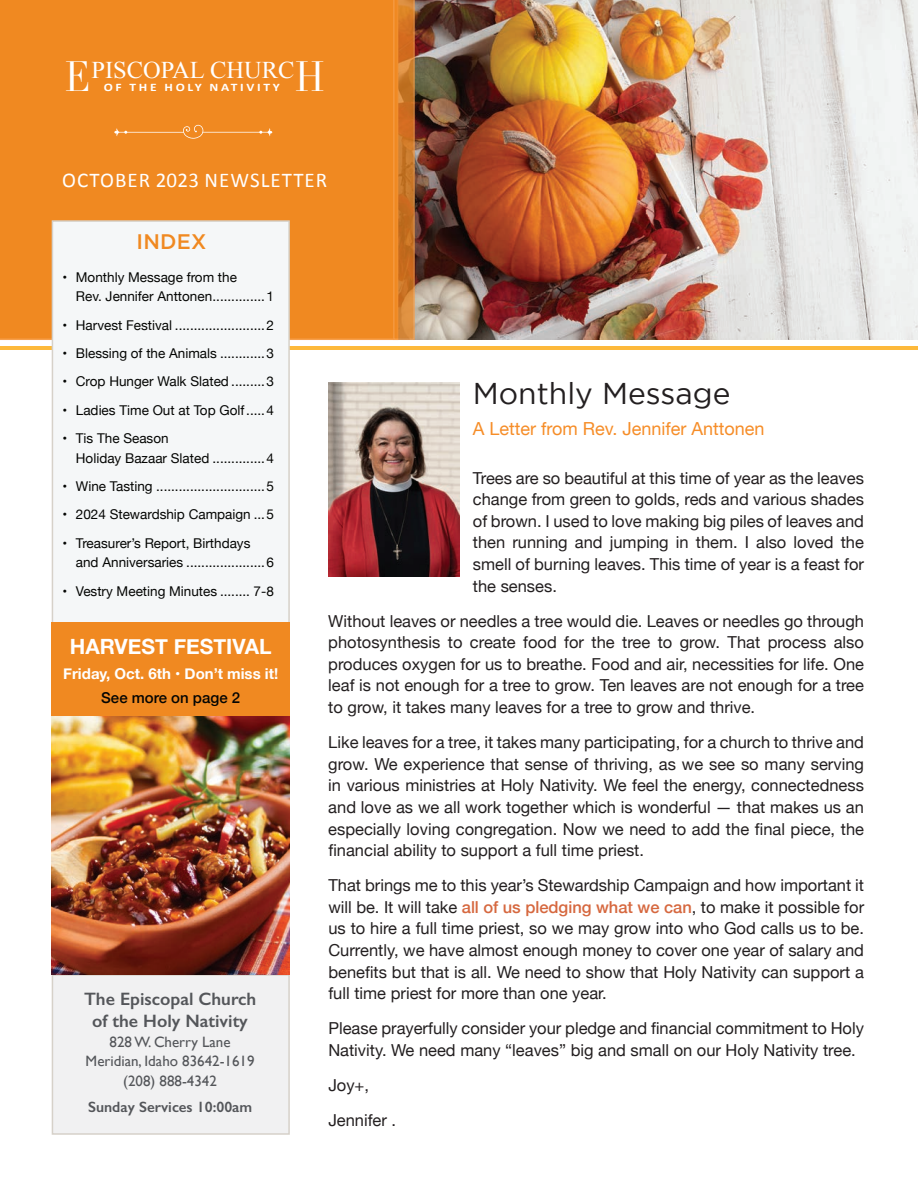
<style>
.page{position:relative;width:918px;height:1188px;background:#fff}
.page>*{position:absolute;margin:0;border:0;box-sizing:border-box;transform-origin:0 0}
.t1{font:41.4px "Didot";color:#fff;scale:.87 1}
.t2{font:30px "Gotham";color:#231f20}
.t3{font:24px "Times New Roman";color:#fff}
.t4{font:21px "Calibri";letter-spacing:.05em;color:#fff}
.t5{font:700 21px "Helvetica Neue";color:#fff}
.t6{font:500 21px "Gotham";letter-spacing:.01em;color:#f08921}
.t7{font:600 18px/21.6px "Gill Sans";color:#54565a;text-align:center}
.t8{font:18px "Helvetica Neue";color:#f68d28}
.t9{font:16.5px/21.6px "Helvetica Neue";color:#231f20;text-align:justify}
.t10{font:15px/19.5px "Gill Sans";color:#54565a;text-align:center}
.t11{font:700 15px "Helvetica Neue";color:#fff}
.t12{font:600 15px "Gill Sans";color:#54565a}
.t13{font:500 15px "Helvetica Neue";color:#040503}
.t14{font:13.5px/19.5px "Helvetica Neue";color:#040503}
.t15{font:700 11.55px "Calibri";letter-spacing:.2em;color:#fff;scale:1.18 1}
.s1{font-family:"Didot";font-size:41.4px}
.s2{font-weight:500;color:#d6683f}
</style>
<div class="page">
<img style="left:415px;top:0;width:503px;height:339px">
<div style="left:0;top:0;width:393px;height:340px;background:#f08921"></div>
<svg style="left:393px;top:0;width:22px;height:340px;background:#d57d2b"></svg>
<hr style="left:0;top:347px;width:918px;height:3px;background:#fdb93b">
<img style="left:328px;top:382px;width:131px;height:195px">
<div style="left:51px;top:973px;width:239px;height:162px;background:#f1f1f2"></div>
<svg style="left:114px;top:125px;width:158px;height:14px;background:#f19233"></svg>
<svg style="left:51px;top:220px;width:240px;height:524px"></svg>
<img style="left:52px;top:716px;width:238px;height:258px">
<div style="left:52px;top:622px;width:238px;height:94px;background:#f08921"></div>
<h3 class="t3" style="left:65px;top:53px;width:231px"><span class="s1">E</span>PISCOPAL CHURC</h3>
<h1 class="t1" style="left:295px;top:52px;width:35px">H</h1>
<p class="t15" style="left:104px;top:79px;width:151px">OF THE HOLY NATIVITY</p>
<p class="t4" style="left:62px;top:165px;width:267px">OCTOBER 2023 NEWSLETTER</p>
<p class="t6" style="left:136px;top:229px;width:71px">INDEX</p>
<p class="t14" style="left:76px;top:268px;width:200px;text-indent:-14px">• Monthly Message from the<br>Rev. Jennifer Anttonen..............1</p>
<p class="t14" style="left:62px;top:316px;width:213px">• Harvest Festival ........................2</p>
<p class="t14" style="left:62px;top:344px;width:213px">• Blessing of the Animals ............3</p>
<p class="t14" style="left:62px;top:373px;width:213px">• Crop Hunger Walk Slated .........3</p>
<p class="t14" style="left:62px;top:401px;width:213px">• Ladies Time Out at Top Golf.....4</p>
<p class="t14" style="left:76px;top:429px;width:200px;text-indent:-14px">• Tis The Season<br>Holiday Bazaar Slated ..............4</p>
<p class="t14" style="left:62px;top:477px;width:213px">• Wine Tasting .............................5</p>
<p class="t14" style="left:62px;top:506px;width:213px">• 2024 Stewardship Campaign ...5</p>
<p class="t14" style="left:76px;top:534px;width:200px;text-indent:-14px">• Treasurer’s Report, Birthdays and Anniversaries .....................6</p>
<p class="t14" style="left:62px;top:582px;width:213px">• Vestry Meeting Minutes ........ 7-8</p>
<p class="t5" style="left:70px;top:630px;width:203px">HARVEST FESTIVAL</p>
<p class="t11" style="left:63px;top:661px;width:216px">Friday, Oct. 6th • Don’t miss it!</p>
<p class="t13" style="left:101px;top:686px;width:140px">See more on page 2</p>
<p class="t7" style="left:84px;top:988px;width:174px">The Episcopal Church of the Holy Nativity</p>
<p class="t10" style="left:86px;top:1032px;width:171px">828 W. Cherry Lane<br>Meridian, Idaho 83642-1619 (208) 888-4342</p>
<p class="t12" style="left:88px;top:1098px;width:166px">Sunday Services 10:00am</p>
<h2 class="t2" style="left:473px;top:377px;width:259px">Monthly Message</h2>
<p class="t8" style="left:473px;top:415px;width:293px">A Letter from Rev. Jennifer Anttonen</p>
<p class="t9" style="left:473px;top:468px;width:393px">Trees are so beautiful at this time of year as the leaves change from green to golds, reds and various shades of brown. I used to love making big piles of leaves and then running and jumping in them. I also loved the smell of burning leaves. This time of year is a feast for the senses.</p>
<p class="t9" style="left:328px;top:611px;width:537px">Without leaves or needles a tree would die. Leaves or needles go through photosynthesis to create food for the tree to grow. That process also produces oxygen for us to breathe. Food and air, necessities for life. One leaf is not enough for a tree to grow. Ten leaves are not enough for a tree to grow, it takes many leaves for a tree to grow and thrive.</p>
<p class="t9" style="left:328px;top:732px;width:537px">Like leaves for a tree, it takes many participating, for a church to thrive and grow. We experience that sense of thriving, as we see so many serving in various ministries at Holy Nativity. We feel the energy, connectedness and love as we all work together which is wonderful — that makes us an especially loving congregation. Now we need to add the final piece, the financial ability to support a full time priest.</p>
<p class="t9" style="left:328px;top:876px;width:537px">That brings me to this year’s Stewardship Campaign and how important it will be. It will take <span class="s2">all of us pledging what we can</span>, to make it possible for us to hire a full time priest, so we may grow into who God calls us to be.<br>Currently, we have almost enough money to cover one year of salary and benefits but that is all. We need to show that Holy Nativity can support a full time priest for more than one year.</p>
<p class="t9" style="left:328px;top:1019px;width:537px">Please prayerfully consider your pledge and financial commitment to Holy<br>Nativity. We need many “leaves” big and small on our Holy Nativity tree.</p>
<p class="t9" style="left:328px;top:1069px;width:69px;line-height:35.1px">Joy+,<br>Jennifer .</p>
</div>
